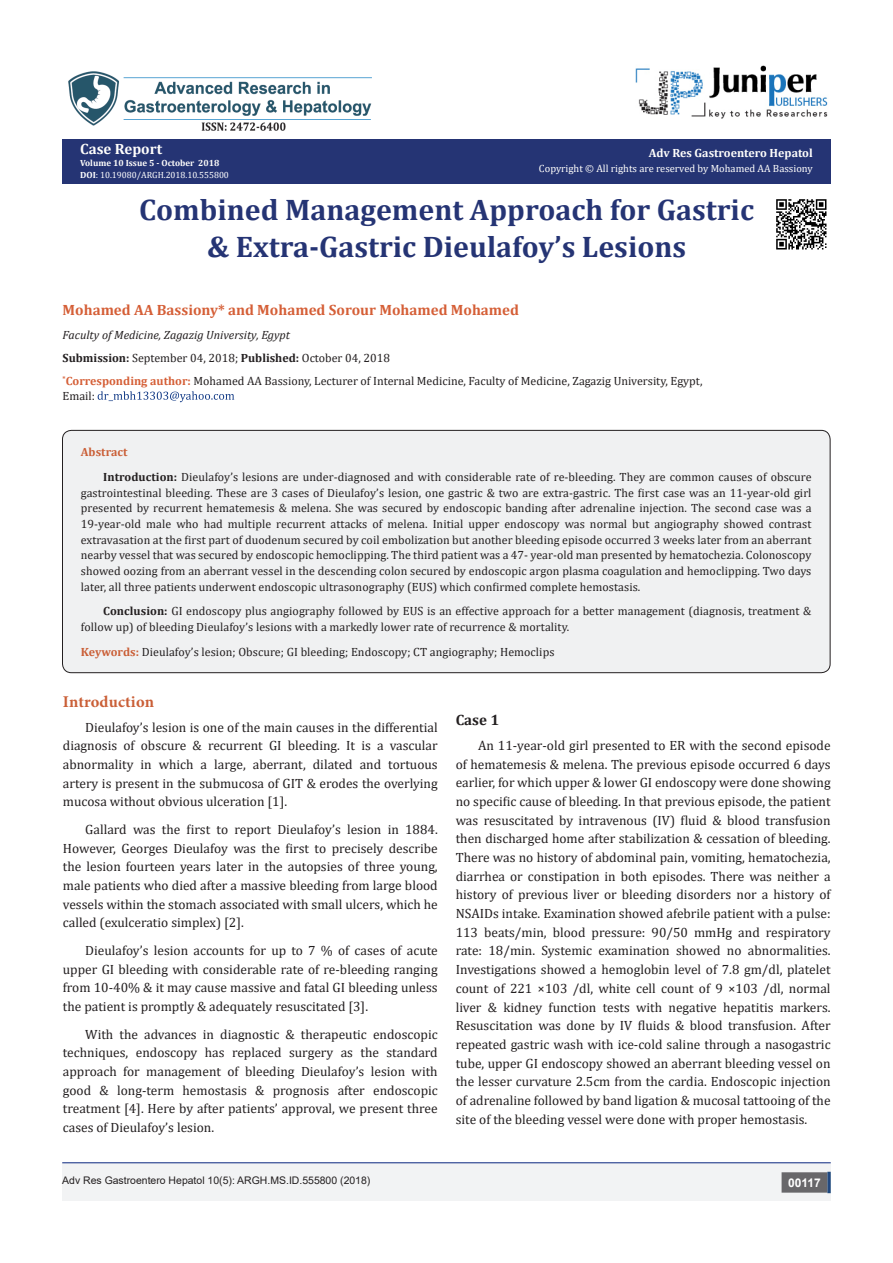
<style>
.page{position:relative;width:893px;height:1263px;background:#fff}
.page>*{position:absolute;margin:0;border:0;box-sizing:border-box;transform-origin:0 0}
.t1{font:700 29.85px/37.3px "Cambria";color:#253474;text-align:center}
.List_Paragraph{font:700 16.5px "Minion Pro";letter-spacing:.005em;color:#ca5f37}
.t2{font:700 15px "Cambria";color:#d55f37}
.t3{font:700 15px "Cambria";color:#fffefc}
.List_Paragraph-2{font:700 15px "Cambria";color:#231f20}
.t4{font:13.5px/18.8px "Cambria";color:#231f20;text-align:justify}
.t5{font:12px/15.8px "Cambria";letter-spacing:.005em;color:#231f20;text-align:justify}
.t6{font:italic 12px "Cambria";color:#231f20}
.t7{font:700 12px "Cambria";color:#fffefc}
.t8{font:700 12px "Cambria";letter-spacing:.005em;color:#ca5f37}
.t9{font:700 12px "Arial";color:#fff}
.t10{font:10.5px "Arial";color:#231f20}
.t11{font:10.5px "Cambria";color:#fffefc}
.t12{font:9px "Cambria";color:#fff}
.t13{font:700 9px "Cambria";color:#fffefc}
.s1{font-weight:700}
.s2{font-weight:700;color:#d55f37}
.s3{font-weight:700;color:#ca5f37}
</style>
<div class="page">
<div style="left:62px;top:139px;width:769px;height:45px;background:#253474"></div>
<img style="left:68px;top:71px;width:304px;height:60px">
<img style="left:635px;top:65px;width:193px;height:54px">
<div style="left:62px;top:1162px;width:769px;height:39px;background:#f2f3f4"></div>
<div style="left:782px;top:1173px;width:45px;height:19px;background:#68676a"></div>
<div style="left:782px;top:1172px;width:45px;height:20px;border:2px solid #68676a"></div>
<svg style="left:827px;top:1172px;width:4px;height:21px"></svg>
<hr style="left:62px;top:1162px;width:769px;height:1px;background:#253f8e">
<svg style="left:98px;top:391px;width:136px;height:11px"></svg>
<div style="left:62px;top:430px;width:768px;height:243px;background:#f0f1f2;border-radius:9px"></div>
<div style="left:62px;top:430px;width:768px;height:243px;border:1px solid #231f20;border-radius:9px"></div>
<img style="left:776px;top:199px;width:51px;height:51px">
<p class="t3" style="left:80px;top:138px;width:83px">Case Report</p>
<p class="t13" style="left:80px;top:156px;width:141px">Volume 10 Issue 5 - October 2018</p>
<p class="t12" style="left:80px;top:170px;width:150px"><span class="s1">DOI</span>: 10.19080/ARGH.2018.10.555800</p>
<p class="t7" style="left:649px;top:144px;width:165px">Adv Res Gastroentero Hepatol</p>
<p class="t11" style="left:539px;top:163px;width:275px">Copyright © All rights are reserved by Mohamed AA Bassiony</p>
<p class="t1" style="left:139px;top:190px;width:616px">Combined Management Approach for Gastric &amp; Extra-Gastric Dieulafoy’s Lesions</p>
<p class="t2" style="left:63px;top:300px;width:458px">Mohamed AA Bassiony* and Mohamed Sorour Mohamed Mohamed</p>
<p class="t6" style="left:63px;top:326px;width:229px">Faculty of Medicine, Zagazig University, Egypt</p>
<p class="t5" style="left:63px;top:350px;width:329px"><span class="s1">Submission:</span> September 04, 2018; <span class="s1">Published:</span> October 04, 2018</p>
<p class="t5" style="left:63px;top:373px;width:641px"><sup>*</sup><span class="s2">Corresponding author:</span> Mohamed AA Bassiony, Lecturer of Internal Medicine, Faculty of Medicine, Zagazig University, Egypt,</p>
<p class="t5" style="left:63px;top:388px;width:34px">Email:</p>
<p class="t8" style="left:81px;top:444px;width:48px">Abstract</p>
<p class="t5" style="left:81px;top:469px;width:732px;text-indent:22px"><span class="s1">Introduction:</span> Dieulafoy’s lesions are under-diagnosed and with considerable rate of re-bleeding. They are common causes of obscure gastrointestinal bleeding. These are 3 cases of Dieulafoy’s lesion, one gastric &amp; two are extra-gastric. The first case was an 11-year-old girl presented by recurrent hematemesis &amp; melena. She was secured by endoscopic banding after adrenaline injection. The second case was a 19-year-old male who had multiple recurrent attacks of melena. Initial upper endoscopy was normal but angiography showed contrast extravasation at the first part of duodenum secured by coil embolization but another bleeding episode occurred 3 weeks later from an aberrant nearby vessel that was secured by endoscopic hemoclipping. The third patient was a 47- year-old man presented by hematochezia. Colonoscopy showed oozing from an aberrant vessel in the descending colon secured by endoscopic argon plasma coagulation and hemoclipping. Two days later, all three patients underwent endoscopic ultrasonography (EUS) which confirmed complete hemostasis.</p>
<p class="t5" style="left:81px;top:603px;width:732px;text-indent:22px"><span class="s1">Conclusion:</span> GI endoscopy plus angiography followed by EUS is an effective approach for a better management (diagnosis, treatment &amp; follow up) of bleeding Dieulafoy’s lesions with a markedly lower rate of recurrence &amp; mortality.</p>
<p class="t5" style="left:81px;top:644px;width:475px"><span class="s3">Keywords:</span> Dieulafoy’s lesion; Obscure; GI bleeding; Endoscopy; CT angiography; Hemoclips</p>
<p class="List_Paragraph" style="left:63px;top:690px;width:93px">Introduction</p>
<p class="t4" style="left:63px;top:718px;width:376px;text-indent:22px">Dieulafoy’s lesion is one of the main causes in the differential diagnosis of obscure &amp; recurrent GI bleeding. It is a vascular abnormality in which a large, aberrant, dilated and tortuous artery is present in the submucosa of GIT &amp; erodes the overlying mucosa without obvious ulceration [1].</p>
<p class="t4" style="left:63px;top:820px;width:376px;text-indent:22px">Gallard was the first to report Dieulafoy’s lesion in 1884.<br>However, Georges Dieulafoy was the first to precisely describe the lesion fourteen years later in the autopsies of three young, male patients who died after a massive bleeding from large blood vessels within the stomach associated with small ulcers, which he called (exulceratio simplex) [2].</p>
<p class="t4" style="left:63px;top:941px;width:376px;text-indent:22px">Dieulafoy’s lesion accounts for up to 7 % of cases of acute upper GI bleeding with considerable rate of re-bleeding ranging from 10-40% &amp; it may cause massive and fatal GI bleeding unless the patient is promptly &amp; adequately resuscitated [3].</p>
<p class="t4" style="left:63px;top:1025px;width:376px;text-indent:22px">With the advances in diagnostic &amp; therapeutic endoscopic techniques, endoscopy has replaced surgery as the standard approach for management of bleeding Dieulafoy’s lesion with good &amp; long-term hemostasis &amp; prognosis after endoscopic treatment [4]. Here by after patients’ approval, we present three cases of Dieulafoy’s lesion.</p>
<p class="List_Paragraph-2" style="left:456px;top:710px;width:45px">Case 1</p>
<p class="t4" style="left:456px;top:736px;width:376px;text-indent:22px">An 11-year-old girl presented to ER with the second episode of hematemesis &amp; melena. The previous episode occurred 6 days earlier, for which upper &amp; lower GI endoscopy were done showing no specific cause of bleeding. In that previous episode, the patient was resuscitated by intravenous (IV) fluid &amp; blood transfusion then discharged home after stabilization &amp; cessation of bleeding.<br>There was no history of abdominal pain, vomiting, hematochezia, diarrhea or constipation in both episodes. There was neither a history of previous liver or bleeding disorders nor a history of NSAIDs intake. Examination showed afebrile patient with a pulse:<br>113 beats/min, blood pressure: 90/50 mmHg and respiratory rate: 18/min. Systemic examination showed no abnormalities.<br>Investigations showed a hemoglobin level of 7.8 gm/dl, platelet count of 221 ×103 /dl, white cell count of 9 ×103 /dl, normal liver &amp; kidney function tests with negative hepatitis markers.<br>Resuscitation was done by IV fluids &amp; blood transfusion. After repeated gastric wash with ice-cold saline through a nasogastric tube, upper GI endoscopy showed an aberrant bleeding vessel on the lesser curvature 2.5cm from the cardia. Endoscopic injection of adrenaline followed by band ligation &amp; mucosal tattooing of the site of the bleeding vessel were done with proper hemostasis.</p>
<p class="t10" style="left:62px;top:1173px;width:310px">Adv Res Gastroentero Hepatol 10(5): ARGH.MS.ID.555800 (2018)</p>
<p class="t9" style="left:788px;top:1174px;width:34px">00117</p>
</div>
